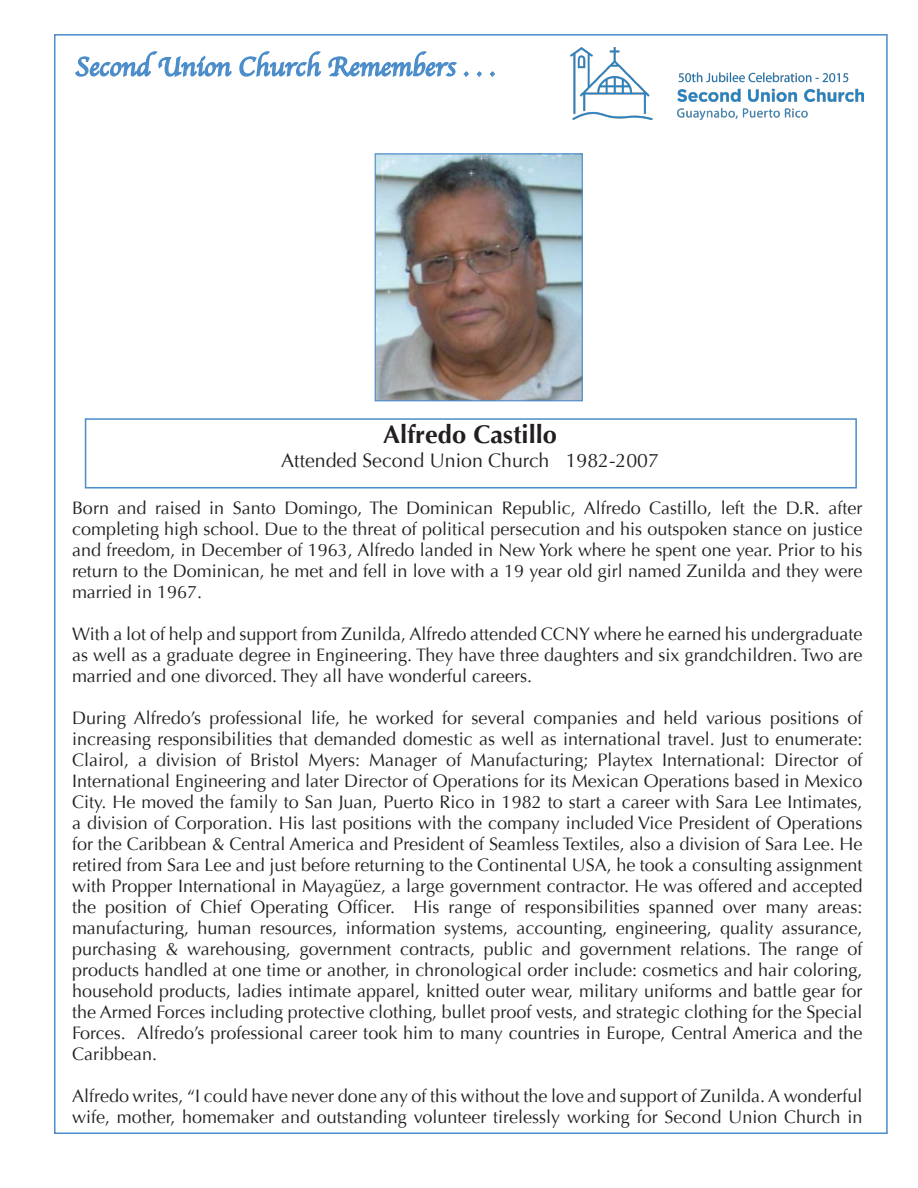
<style>
.page{position:relative;width:918px;height:1188px;background:#fff}
.page>*{position:absolute;margin:0;border:0;box-sizing:border-box;transform-origin:0 0}
.t1{font:27px "Apple Chancery";color:#4b8cca}
.t2{font:700 25.5px "Optima";color:#231f20}
.t3{font:19.5px "Optima";color:#231f20}
.t4{font:18px/21px "Optima";color:#231f20;text-align:justify}
</style>
<div class="page">
<svg style="left:74px;top:34px;width:159px;height:43px"></svg>
<svg style="left:239px;top:34px;width:257px;height:43px"></svg>
<img style="left:570px;top:47px;width:294px;height:72px">
<img style="left:377px;top:155px;width:204px;height:244px">
<div style="left:375px;top:153px;width:208px;height:248px;border:1px solid #4b8cca"></div>
<div style="left:85px;top:418px;width:772px;height:71px;border:2px solid #4b8cca"></div>
<h1 class="t1" style="left:75px;top:45px;width:422px">Second Union Church Remembers . . .</h1>
<p class="t2" style="left:383px;top:420px;width:175px">Alfredo Castillo</p>
<p class="t3" style="left:281px;top:449px;width:379px">Attended Second Union Church 1982-2007</p>
<p class="t4" style="left:72px;top:497px;width:792px">Born and raised in Santo Domingo, The Dominican Republic, Alfredo Castillo, left the D.R. after completing high school. Due to the threat of political persecution and his outspoken stance on justice and freedom, in December of 1963, Alfredo landed in New York where he spent one year. Prior to his return to the Dominican, he met and fell in love with a 19 year old girl named Zunilda and they were married in 1967.</p>
<p class="t4" style="left:72px;top:623px;width:792px">With a lot of help and support from Zunilda, Alfredo attended CCNY where he earned his undergraduate as well as a graduate degree in Engineering. They have three daughters and six grandchildren. Two are married and one divorced. They all have wonderful careers.</p>
<p class="t4" style="left:72px;top:707px;width:792px">During Alfredo’s professional life, he worked for several companies and held various positions of increasing responsibilities that demanded domestic as well as international travel. Just to enumerate:<br>Clairol, a division of Bristol Myers: Manager of Manufacturing; Playtex International: Director of International Engineering and later Director of Operations for its Mexican Operations based in Mexico City. He moved the family to San Juan, Puerto Rico in 1982 to start a career with Sara Lee Intimates, a division of Corporation. His last positions with the company included Vice President of Operations for the Caribbean &amp; Central America and President of Seamless Textiles, also a division of Sara Lee. He retired from Sara Lee and just before returning to the Continental USA, he took a consulting assignment with Propper International in Mayagüez, a large government contractor. He was offered and accepted the position of Chief Operating Officer. His range of responsibilities spanned over many areas: manufacturing, human resources, information systems, accounting, engineering, quality assurance, purchasing &amp; warehousing, government contracts, public and government relations. The range of products handled at one time or another, in chronological order include: cosmetics and hair coloring, household products, ladies intimate apparel, knitted outer wear, military uniforms and battle gear for the Armed Forces including protective clothing, bullet proof vests, and strategic clothing for the Special Forces. Alfredo’s professional career took him to many countries in Europe, Central America and the Caribbean.</p>
<p class="t4" style="left:72px;top:1085px;width:792px">Alfredo writes, “I could have never done any of this without the love and support of Zunilda. A wonderful wife, mother, homemaker and outstanding volunteer tirelessly working for Second Union Church in</p>
</div>
